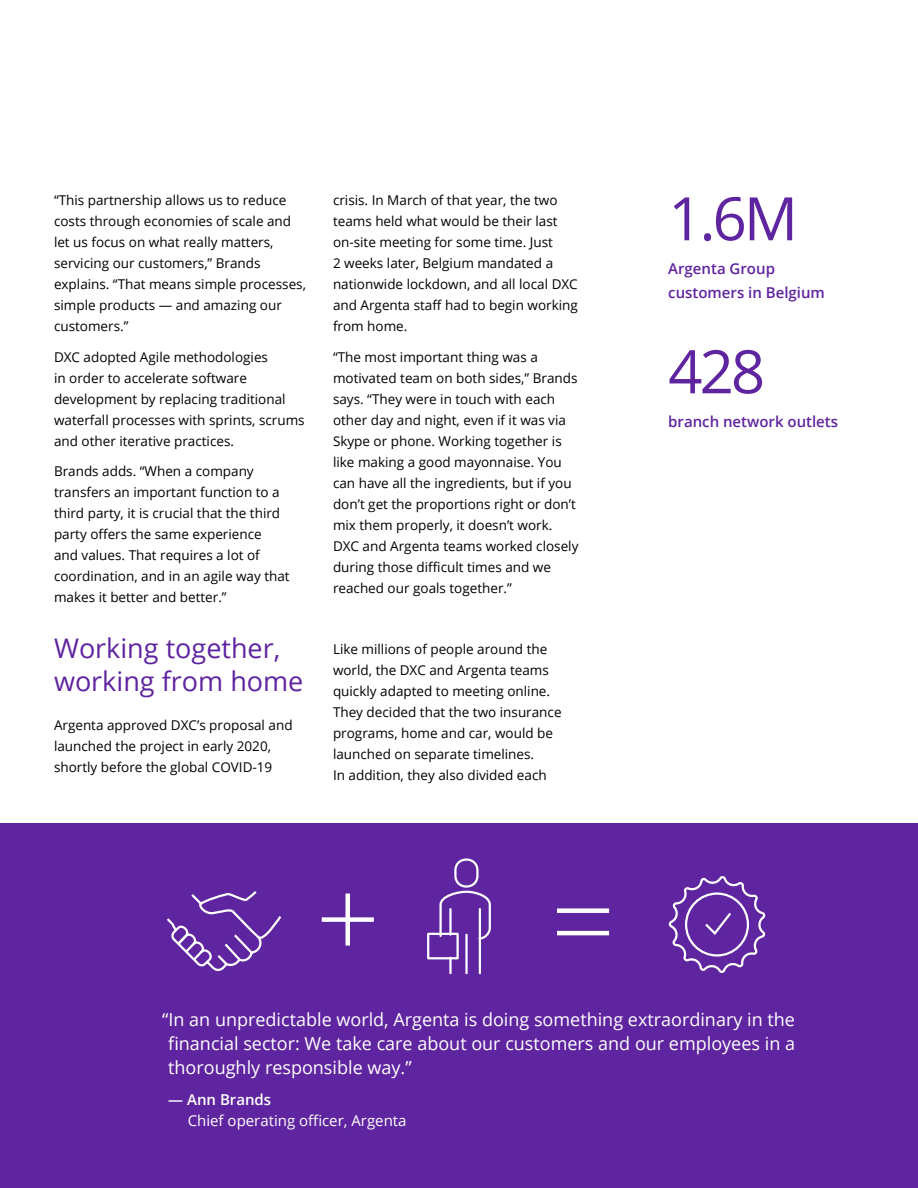
<style>
.page{position:relative;width:918px;height:1188px;background:#fff}
.page>*{position:absolute;margin:0;border:0;box-sizing:border-box;transform-origin:0 0}
.t1{font:300 112.5px "Open Sans";color:#fff}
.t2{font:60px "Open Sans";color:#5f249f}
.t3{font:27px/33px "Open Sans";color:#5f249f}
.t4{font:18px/24px "Open Sans";color:#fff;text-align:justify}
.t5{font:600 15px/24px "Open Sans";color:#5f249f}
.t6{font:15px "Open Sans";color:#fff}
.t7{font:600 15px "Open Sans";color:#fff}
.t8{font:13.5px/21px "Open Sans";color:#000}
</style>
<div class="page">
<div style="left:0;top:824px;width:918px;height:364px;background:#5f249f"></div>
<svg style="left:438px;top:890px;width:53px;height:51px"></svg>
<div style="left:454px;top:858px;width:25px;height:30px;border:2px solid #fff;border-radius:11px"></div>
<hr style="left:479px;top:909px;width:2px;height:64px;background:#fff">
<hr style="left:449px;top:909px;width:3px;height:26px;background:#fff">
<hr style="left:449px;top:958px;width:3px;height:15px;background:#fff">
<hr style="left:465px;top:935px;width:3px;height:38px;background:#fff">
<div style="left:427px;top:933px;width:32px;height:26px;border:2px solid #fff"></div>
<svg style="left:167px;top:891px;width:115px;height:80px"></svg>
<svg style="left:669px;top:876px;width:96px;height:97px"></svg>
<p class="t8" style="left:54px;top:189px;width:253px">“This partnership allows us to reduce costs through economies of scale and let us focus on what really matters, servicing our customers,” Brands explains. “That means simple processes, simple products — and amazing our customers.”</p>
<p class="t8" style="left:54px;top:346px;width:252px">DXC adopted Agile methodologies<br>in order to accelerate software development by replacing traditional waterfall processes with sprints, scrums and other iterative practices.</p>
<p class="t8" style="left:54px;top:461px;width:237px">Brands adds. “When a company transfers an important function to a third party, it is crucial that the third party offers the same experience<br>and values. That requires a lot of coordination, and in an agile way that makes it better and better.”</p>
<h3 class="t3" style="left:54px;top:631px;width:251px">Working together, working from home</h3>
<p class="t8" style="left:54px;top:715px;width:240px">Argenta approved DXC’s proposal and launched the project in early 2020, shortly before the global COVID-19</p>
<p class="t8" style="left:333px;top:189px;width:246px">crisis. In March of that year, the two teams held what would be their last on-site meeting for some time. Just<br>2 weeks later, Belgium mandated a nationwide lockdown, and all local DXC and Argenta staff had to begin working from home.</p>
<p class="t8" style="left:333px;top:346px;width:247px">“The most important thing was a motivated team on both sides,” Brands says. “They were in touch with each other day and night, even if it was via Skype or phone. Working together is like making a good mayonnaise. You can have all the ingredients, but if you don’t get the proportions right or don’t mix them properly, it doesn’t work.<br>DXC and Argenta teams worked closely during those difficult times and we reached our goals together.”</p>
<p class="t8" style="left:333px;top:638px;width:230px">Like millions of people around the world, the DXC and Argenta teams quickly adapted to meeting online.<br>They decided that the two insurance programs, home and car, would be launched on separate timelines.<br>In addition, they also divided each</p>
<h1 class="t1" style="left:316px;top:841px;width:66px">+</h1>
<h1 class="t1" style="left:551px;top:844px;width:66px">=</h1>
<h2 class="t2" style="left:668px;top:177px;width:131px">1.6M</h2>
<p class="t5" style="left:668px;top:256px;width:158px">Argenta Group customers in Belgium</p>
<h2 class="t2" style="left:668px;top:330px;width:98px">428</h2>
<p class="t5" style="left:668px;top:409px;width:171px">branch network outlets</p>
<h3 class="t4" style="left:168px;top:1007px;width:628px;text-indent:-6px">“In an unpredictable world, Argenta is doing something extraordinary in the financial sector: We take care about our customers and our employees in a thoroughly responsible way.”</h3>
<p class="t7" style="left:168px;top:1089px;width:105px">— Ann Brands</p>
<p class="t6" style="left:188px;top:1110px;width:220px">Chief operating officer, Argenta</p>
</div>
